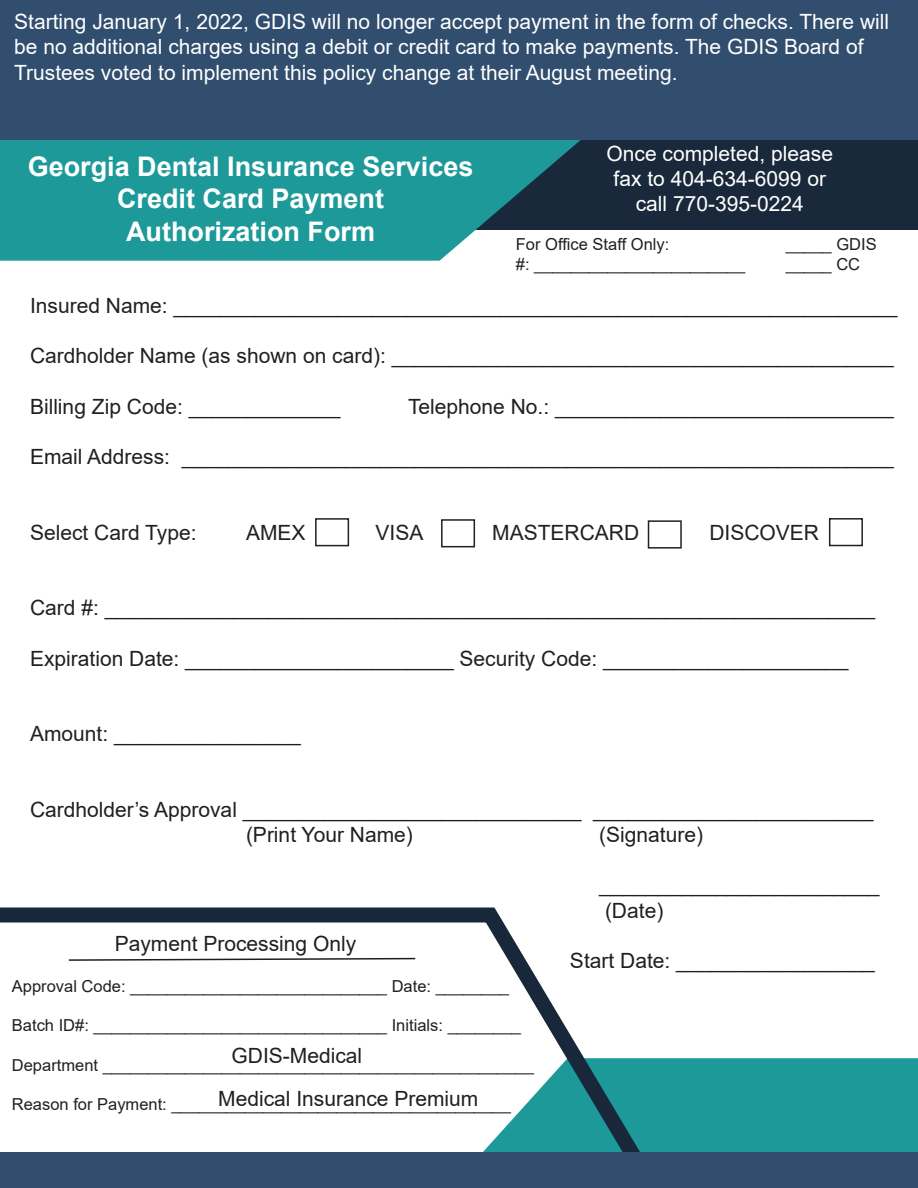
<style>
.page{position:relative;width:918px;height:1188px;background:#fff}
.page>*{position:absolute;margin:0;border:0;box-sizing:border-box;transform-origin:0 0}
.t1{font:700 27px/32.4px "Arial";color:#fff;text-align:center}
.t2{font:21px/25.2px "Arial";color:#231f20}
.t3{font:21px/25.2px "Arial";color:#fff;text-align:center}
.t4{font:16.5px "Arial";color:#231f20}
</style>
<div class="page">
<div style="left:672px;top:1058px;width:246px;height:95px;background:#1e9999"></div>
<div style="left:465px;top:68px;width:453px;height:162px;background:#19293b"></div>
<svg style="left:0;top:140px;width:581px;height:121px;background:#2a9798"></svg>
<div style="left:0;top:0;width:918px;height:140px;background:#314e6e"></div>
<svg style="left:0;top:907px;width:672px;height:246px"></svg>
<div style="left:0;top:1153px;width:918px;height:35px;background:#314e6e"></div>
<svg style="left:67px;top:957px;width:350px;height:5px"></svg>
<div style="left:315px;top:518px;width:34px;height:28px;border:2px solid #231f20"></div>
<div style="left:441px;top:519px;width:34px;height:28px;border:2px solid #231f20"></div>
<div style="left:648px;top:520px;width:34px;height:29px;border:2px solid #231f20"></div>
<div style="left:829px;top:518px;width:34px;height:28px;border:2px solid #231f20"></div>
<p class="t3" style="left:14px;top:9px;width:877px;text-align:left">Starting January 1, 2022, GDIS will no longer accept payment in the form of checks. There will be no additional charges using a debit or credit card to make payments. The GDIS Board of<br>Trustees voted to implement this policy change at their August meeting.</p>
<p class="t1" style="left:28px;top:151px;width:447px">Georgia Dental Insurance Services<br>Credit Card Payment<br>Authorization Form</p>
<p class="t3" style="left:607px;top:141px;width:228px">Once completed, please fax to 404-634-6099 or call 770-395-0224</p>
<p class="t4" style="left:516px;top:233px;width:155px">For Office Staff Only:</p>
<p class="t4" style="left:786px;top:233px;width:92px">_____ GDIS</p>
<p class="t4" style="left:516px;top:253px;width:231px">#: _______________________</p>
<p class="t4" style="left:786px;top:253px;width:76px">_____ CC</p>
<p class="t2" style="left:30px;top:293px;width:869px">Insured Name: ______________________________________________________________</p>
<p class="t2" style="left:30px;top:343px;width:865px">Cardholder Name (as shown on card): ___________________________________________</p>
<p class="t2" style="left:30px;top:394px;width:312px">Billing Zip Code: _____________</p>
<p class="t2" style="left:408px;top:394px;width:487px">Telephone No.: _____________________________</p>
<p class="t2" style="left:30px;top:444px;width:865px">Email Address: _____________________________________________________________</p>
<p class="t2" style="left:30px;top:520px;width:168px">Select Card Type:</p>
<p class="t2" style="left:246px;top:520px;width:61px">AMEX</p>
<p class="t2" style="left:376px;top:520px;width:49px">VISA</p>
<p class="t2" style="left:492px;top:520px;width:148px">MASTERCARD</p>
<p class="t2" style="left:709px;top:520px;width:111px">DISCOVER</p>
<p class="t2" style="left:30px;top:595px;width:847px">Card #: __________________________________________________________________</p>
<p class="t2" style="left:30px;top:646px;width:820px">Expiration Date: _______________________ Security Code: _____________________</p>
<p class="t2" style="left:30px;top:721px;width:272px">Amount: ________________</p>
<p class="t2" style="left:246px;top:797px;width:629px;text-indent:-216px">Cardholder’s Approval _____________________________ ________________________ (Print Your Name)</p>
<p class="t2" style="left:599px;top:822px;width:105px">(Signature)</p>
<p class="t2" style="left:115px;top:931px;width:243px">Payment Processing Only</p>
<p class="t4" style="left:12px;top:974px;width:499px">Approval Code: ____________________________ Date: ________</p>
<p class="t4" style="left:12px;top:1014px;width:511px">Batch ID#: ________________________________ Initials: ________</p>
<p class="t4" style="left:12px;top:1054px;width:524px">Department _______________________________________________</p>
<p class="t4" style="left:12px;top:1093px;width:501px">Reason for Payment: _____________________________________</p>
<p class="t2" style="left:218px;top:1034px;width:262px;line-height:42.9px;text-indent:13px">GDIS-Medical<br>Medical Insurance Premium</p>
<p class="t2" style="left:599px;top:872px;width:282px">________________________ (Date)</p>
<p class="t2" style="left:570px;top:948px;width:306px">Start Date: _________________</p>
</div>
